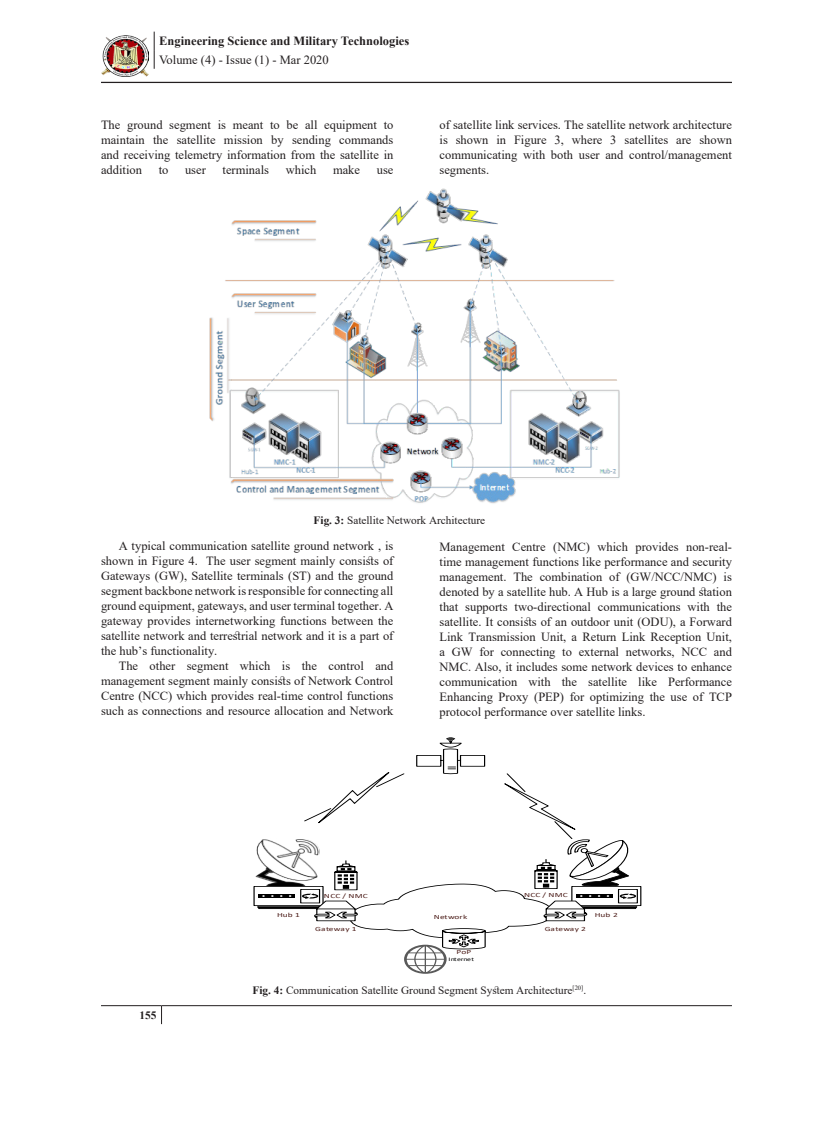
<style>
.page{position:relative;width:833px;height:1124px;background:#fff}
.page>*{position:absolute;margin:0;border:0;box-sizing:border-box;transform-origin:0 0}
.t1{font:12.5px/15px "Times New Roman";color:#231f20;text-align:justify}
.t2{font:700 12.5px "Times New Roman";color:#231f20}
.t3{font:11.25px "Times New Roman";color:#231f20}
.t4{font:700 11.25px "Times New Roman";color:#231f20}
.t5{font:6.38px "Calibri";letter-spacing:.01em;color:#4d1e1a;scale:1.46 1}
.t6{font:5.38px "Calibri";letter-spacing:.015em;color:#000;scale:1.46 1}
.s1{font-weight:700}
</style>
<div class="page">
<hr style="left:101px;top:82px;width:631px;height:1px;background:#231f20">
<svg style="left:154px;top:32px;width:1px;height:37px"></svg>
<hr style="left:101px;top:1005px;width:60px;height:1px;background:#231f20">
<hr style="left:161px;top:1005px;width:571px;height:1px;background:#231f20">
<svg style="left:161px;top:1005px;width:1px;height:18px"></svg>
<img style="left:101px;top:35px;width:47px;height:41px">
<img style="left:209px;top:189px;width:411px;height:315px">
<div style="left:571px;top:886px;width:70px;height:19px;border:1px solid #000"></div>
<svg style="left:256px;top:737px;width:382px;height:236px"></svg>
<p class="t2" style="left:159px;top:32px;width:252px">Engineering Science and Military Technologies</p>
<p class="t1" style="left:159px;top:52px;width:171px">Volume (4) - Issue (1) - Mar 2020</p>
<p class="t1" style="left:101px;top:117px;width:294px">The ground segment is meant to be all equipment to maintain the satellite mission by sending commands and receiving telemetry information from the satellite in addition</p>
<p class="t1" style="left:159px;top:162px;width:11px">to</p>
<p class="t1" style="left:185px;top:162px;width:22px">user</p>
<p class="t1" style="left:222px;top:162px;width:48px">terminals</p>
<p class="t1" style="left:286px;top:162px;width:32px">which</p>
<p class="t1" style="left:333px;top:162px;width:29px">make</p>
<p class="t1" style="left:377px;top:162px;width:18px">use</p>
<p class="t1" style="left:439px;top:117px;width:294px">of satellite link services. The satellite network architecture is shown in Figure 3, where 3 satellites are shown communicating with both user and control/management segments.</p>
<p class="t3" style="left:314px;top:512px;width:173px"><span class="s1">Fig. 3:</span> Satellite Network Architecture</p>
<p class="t1" style="left:101px;top:537px;width:294px;text-indent:18px">A typical communication satellite ground network , is shown in Figure 4. The user segment mainly consists of Gateways (GW), Satellite terminals (ST) and the ground segment backbone network is responsible for connecting all ground equipment, gateways, and user terminal together. A gateway provides internetworking functions between the satellite network and terrestrial network and it is a part of the hub’s functionality.</p>
<p class="t1" style="left:101px;top:657px;width:294px;text-indent:18px">The other segment which is the control and management segment mainly consists of Network Control Centre (NCC) which provides real-time control functions such as connections and resource allocation and Network</p>
<p class="t1" style="left:439px;top:538px;width:294px">Management Centre (NMC) which provides non-real&shy;time management functions like performance and security management. The combination of (GW/NCC/NMC) is denoted by a satellite hub. A Hub is a large ground station that supports two-directional communications with the satellite. It consists of an outdoor unit (ODU), a Forward Link Transmission Unit, a Return Link Reception Unit, a GW for connecting to external networks, NCC and NMC. Also, it includes some network devices to enhance communication with the satellite like Performance Enhancing Proxy (PEP) for optimizing the use of TCP protocol performance over satellite links.</p>
<p class="t5" style="left:324px;top:891px;width:31px">NCC / NMC</p>
<p class="t5" style="left:524px;top:890px;width:31px">NCC / NMC</p>
<p class="t5" style="left:277px;top:910px;width:17px">Hub 1</p>
<p class="t5" style="left:434px;top:912px;width:25px">Network</p>
<p class="t5" style="left:595px;top:910px;width:17px">Hub 2</p>
<p class="t5" style="left:456px;top:947px;width:12px">PoP</p>
<p class="t5" style="left:315px;top:924px;width:30px">Gateway 1</p>
<p class="t5" style="left:545px;top:924px;width:30px">Gateway 2</p>
<p class="t6" style="left:448px;top:955px;width:19px">Internet</p>
<p class="t4" style="left:140px;top:1006px;width:18px">155</p>
<p class="t3" style="left:253px;top:981px;width:335px"><span class="s1">Fig. 4:</span> Communication Satellite Ground Segment System Architecture<sup>[20]</sup>.</p>
</div>
